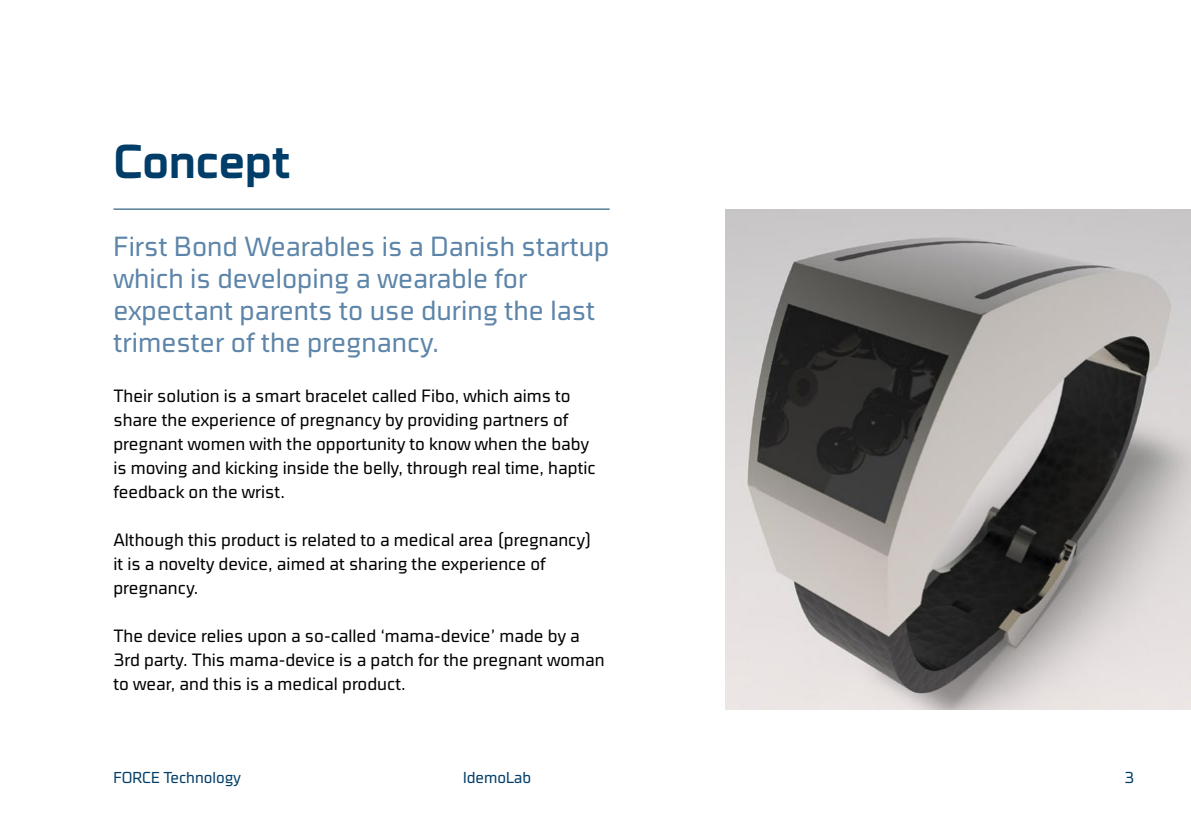
<style>
.page{position:relative;width:1191px;height:840px;background:#fff}
.page>*{position:absolute;margin:0;border:0;box-sizing:border-box;transform-origin:0 0}
.t1{font:700 48px "Cube OT";letter-spacing:-.01em;color:#003d68}
.t2{font:300 condensed 28px/32px "Cube OT";color:#5d85a9}
.t3{font:300 condensed 18px/24px "Cube OT";color:#000}
.t4{font:300 condensed 16px "Cube OT";color:#003d68}
</style>
<div class="page">
<hr style="left:113px;top:208px;width:496px;height:1px;background:#003d68">
<img style="left:725px;top:209px;width:466px;height:500px">
<h1 class="t1" style="left:113px;top:133px;width:178px">Concept</h1>
<h2 class="t2" style="left:113px;top:230px;width:497px">First Bond Wearables is a Danish startup which is developing a wearable for expectant parents to use during the last trimester of the pregnancy.</h2>
<p class="t3" style="left:113px;top:383px;width:484px">Their solution is a smart bracelet called Fibo, which aims to share the experience of pregnancy by providing partners of pregnant women with the opportunity to know when the baby is moving and kicking inside the belly, through real time, haptic feedback on the wrist.</p>
<p class="t3" style="left:113px;top:527px;width:479px">Although this product is related to a medical area (pregnancy) it is a novelty device, aimed at sharing the experience of pregnancy.</p>
<p class="t3" style="left:113px;top:623px;width:493px">The device relies upon a so-called ‘mama-device’ made by a<br>3rd party. This mama-device is a patch for the pregnant woman to wear, and this is a medical product.</p>
<p class="t4" style="left:113px;top:768px;width:129px">FORCE Technology</p>
<p class="t4" style="left:463px;top:768px;width:70px">IdemoLab</p>
<p class="t4" style="left:1124px;top:768px;width:11px">3</p>
</div>
